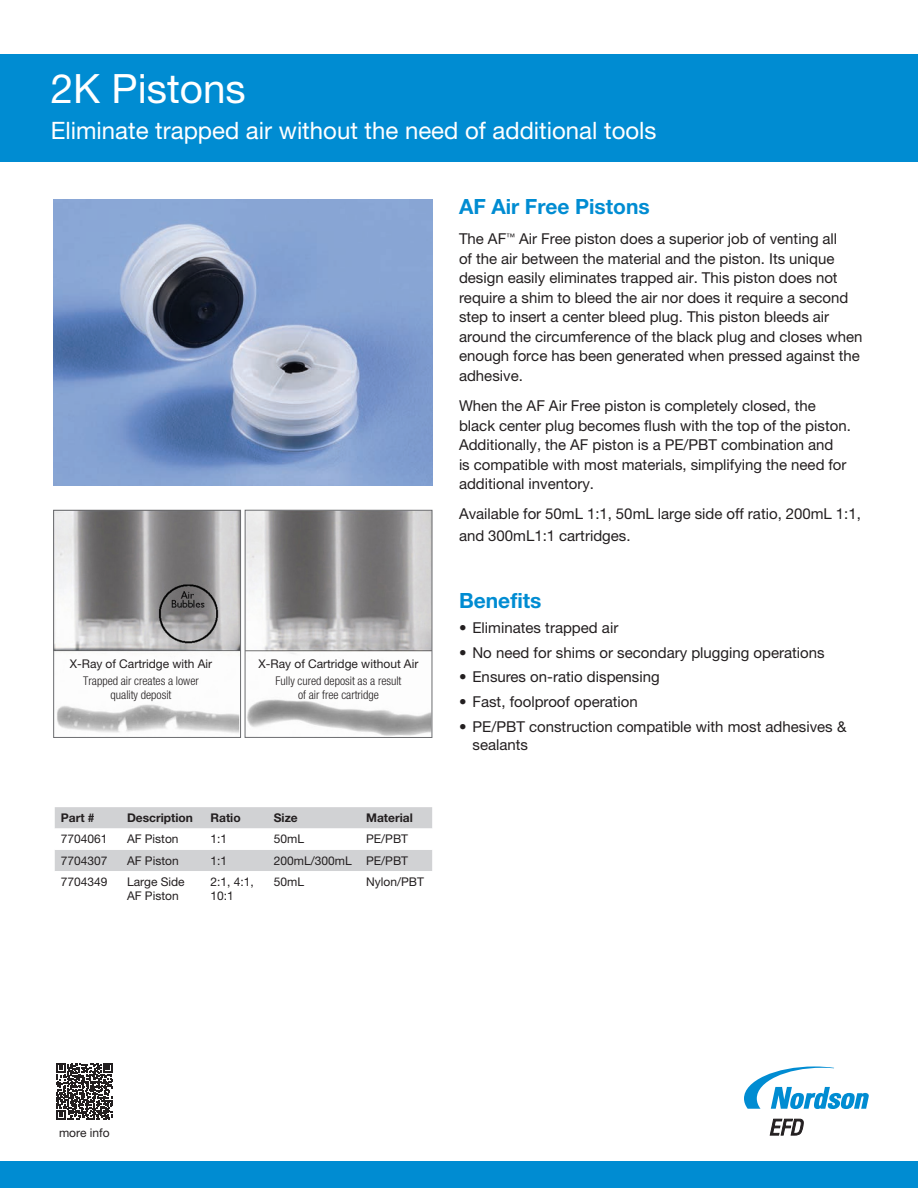
<style>
.page{position:relative;width:918px;height:1188px;background:#fff}
.page>*{position:absolute;margin:0;border:0;box-sizing:border-box;transform-origin:0 0}
.EFD-DataSheet-MainTi{font:40.5px "Helvetica Neue LT Std";color:#fff}
.EFD-DataSheet-Subtit{font:24px "Helvetica Neue LT Std";color:#fff}
.EFD-DataSheet-Head-L{font:700 21px "Helvetica Neue LT Std";color:#008cd2}
.t1{font:15px/19.5px "Helvetica Neue LT Std";color:#231f20}
.EFD-DataSheet-BodyTe{font:12px/14.4px "Helvetica Neue LT Std";color:#231f20}
.t2{font:300 condensed 12px/14.4px "Helvetica Neue LT Std";color:#231f20;text-align:center}
.t3{font:700 12px "Helvetica Neue LT Std";color:#231f20}
</style>
<div class="page">
<svg style="left:55px;top:807px;width:377px;height:64px"></svg>
<img style="left:53px;top:199px;width:379px;height:287px">
<img style="left:55px;top:512px;width:184px;height:221px">
<div style="left:53px;top:510px;width:188px;height:228px;border:1px solid #6c6d70"></div>
<img style="left:247px;top:512px;width:183px;height:224px">
<div style="left:245px;top:510px;width:187px;height:228px;border:1px solid #6c6d70"></div>
<div style="left:0;top:54px;width:918px;height:108px;background:#008cd2"></div>
<svg style="left:770px;top:1119px;width:34px;height:16px"></svg>
<svg style="left:744px;top:1067px;width:125px;height:42px"></svg>
<div style="left:0;top:1161px;width:918px;height:27px;background:#008cd2"></div>
<svg style="left:56px;top:1063px;width:57px;height:56px"></svg>
<p class="EFD-DataSheet-MainTi" style="left:51px;top:65px;width:197px">2K Pistons</p>
<p class="EFD-DataSheet-Subtit" style="left:51px;top:116px;width:607px">Eliminate trapped air without the need of additional tools</p>
<p class="EFD-DataSheet-BodyTe" style="left:70px;top:657px;width:144px">X-Ray of Cartridge with Air</p>
<p class="t2" style="left:83px;top:673px;width:117px">Trapped air creates a lower quality deposit</p>
<p class="EFD-DataSheet-BodyTe" style="left:259px;top:657px;width:161px">X-Ray of Cartridge without Air</p>
<p class="t2" style="left:276px;top:673px;width:128px">Fully cured deposit as a result of air free cartridge</p>
<p class="t3" style="left:61px;top:810px;width:35px">Part #</p>
<p class="t3" style="left:127px;top:810px;width:67px">Description</p>
<p class="t3" style="left:210px;top:810px;width:32px">Ratio</p>
<p class="t3" style="left:274px;top:810px;width:25px">Size</p>
<p class="t3" style="left:366px;top:810px;width:48px">Material</p>
<p class="EFD-DataSheet-BodyTe" style="left:61px;top:832px;width:48px">7704061</p>
<p class="EFD-DataSheet-BodyTe" style="left:127px;top:832px;width:53px">AF Piston</p>
<p class="EFD-DataSheet-BodyTe" style="left:211px;top:832px;width:18px">1:1</p>
<p class="EFD-DataSheet-BodyTe" style="left:274px;top:832px;width:32px">50mL</p>
<p class="EFD-DataSheet-BodyTe" style="left:366px;top:832px;width:43px">PE/PBT</p>
<p class="EFD-DataSheet-BodyTe" style="left:61px;top:853px;width:48px">7704307</p>
<p class="EFD-DataSheet-BodyTe" style="left:127px;top:853px;width:53px">AF Piston</p>
<p class="EFD-DataSheet-BodyTe" style="left:211px;top:853px;width:18px">1:1</p>
<p class="EFD-DataSheet-BodyTe" style="left:274px;top:853px;width:79px">200mL/300mL</p>
<p class="EFD-DataSheet-BodyTe" style="left:366px;top:853px;width:43px">PE/PBT</p>
<p class="EFD-DataSheet-BodyTe" style="left:61px;top:874px;width:48px">7704349</p>
<p class="EFD-DataSheet-BodyTe" style="left:127px;top:874px;width:59px">Large Side<br>AF Piston</p>
<p class="EFD-DataSheet-BodyTe" style="left:211px;top:874px;width:45px">2:1, 4:1,<br>10:1</p>
<p class="EFD-DataSheet-BodyTe" style="left:274px;top:874px;width:32px">50mL</p>
<p class="EFD-DataSheet-BodyTe" style="left:366px;top:874px;width:59px">Nylon/PBT</p>
<p class="EFD-DataSheet-Head-L" style="left:459px;top:194px;width:192px">AF Air Free Pistons</p>
<p class="t1" style="left:459px;top:229px;width:405px">The AF<sup>™</sup> Air Free piston does a superior job of venting all<br>of the air between the material and the piston. Its unique design easily eliminates trapped air. This piston does not require a shim to bleed the air nor does it require a second step to insert a center bleed plug. This piston bleeds air around the circumference of the black plug and closes when enough force has been generated when pressed against the adhesive.</p>
<p class="t1" style="left:459px;top:396px;width:393px">When the AF Air Free piston is completely closed, the black center plug becomes flush with the top of the piston.<br>Additionally, the AF piston is a PE/PBT combination and<br>is compatible with most materials, simplifying the need for additional inventory.</p>
<p class="t1" style="left:459px;top:503px;width:403px;line-height:21.6px">Available for 50mL 1:1, 50mL large side off ratio, 200mL 1:1, and 300mL1:1 cartridges.</p>
<p class="EFD-DataSheet-Head-L" style="left:459px;top:588px;width:84px">Benefits</p>
<p class="t1" style="left:459px;top:618px;width:161px">• Eliminates trapped air</p>
<p class="t1" style="left:459px;top:642px;width:367px">• No need for shims or secondary plugging operations</p>
<p class="t1" style="left:459px;top:667px;width:202px">• Ensures on-ratio dispensing</p>
<p class="t1" style="left:459px;top:692px;width:180px">• Fast, foolproof operation</p>
<p class="t1" style="left:472px;top:717px;width:375px;line-height:18px;text-indent:-14px">• PE/PBT construction compatible with most adhesives &amp; sealants</p>
<p class="EFD-DataSheet-BodyTe" style="left:59px;top:1125px;width:52px">more info</p>
</div>
